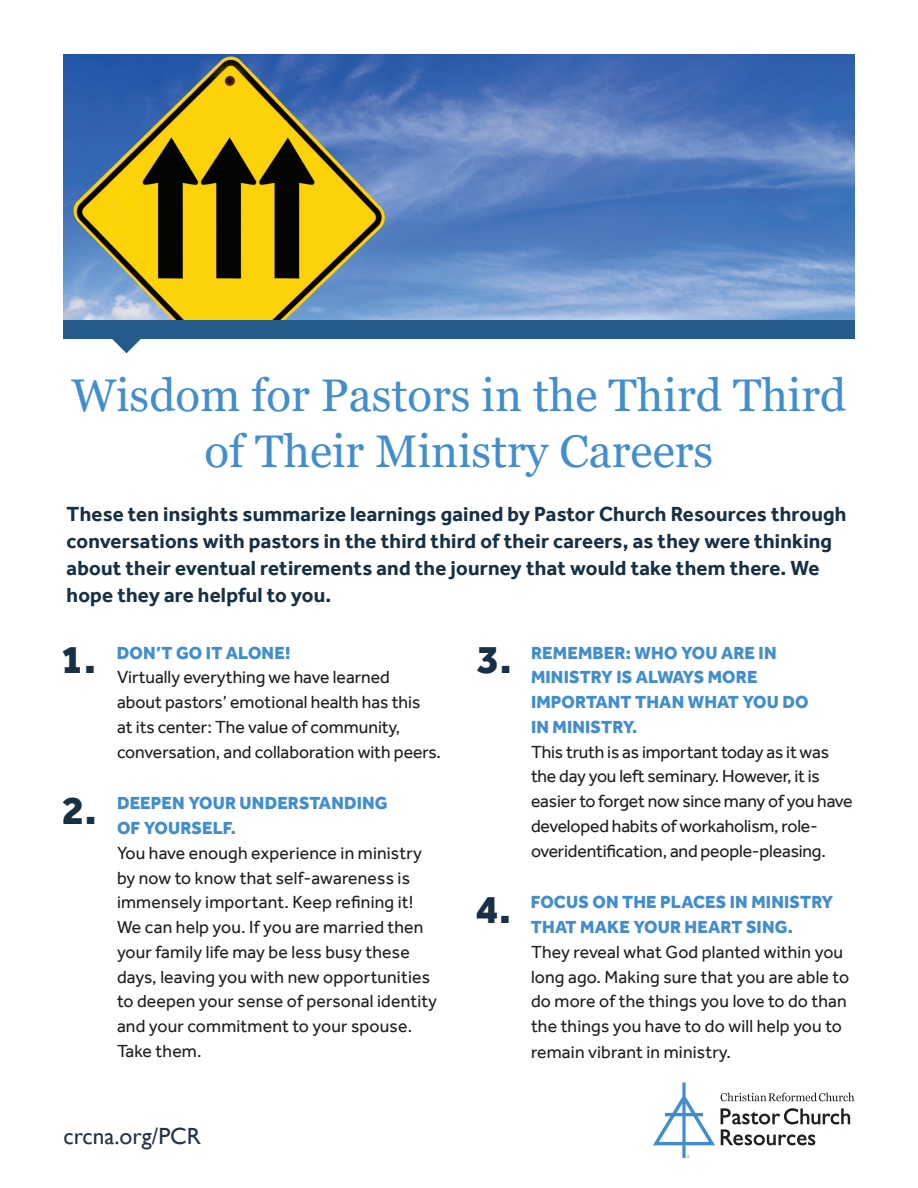
<style>
.page{position:relative;width:918px;height:1188px;background:#fff}
.page>*{position:absolute;margin:0;border:0;box-sizing:border-box;transform-origin:0 0}
.t1{font:45.75px/55.5px "Georgia";color:#428ecc;text-align:center}
.t2{font:800 41.4px "Effra";color:#173044}
.t3{font:23.4px "Gill Sans";color:#263345}
.t4{font:700 21px/27px "Effra";letter-spacing:.01em;color:#173044}
.t5{font:18px/24.8px "Effra";color:#231f20}
.t6{font:800 18px/24.8px "Effra";letter-spacing:.01em;color:#428ecc}
</style>
<div class="page">
<img style="left:63px;top:54px;width:792px;height:267px">
<svg style="left:721px;top:1108px;width:129px;height:37px"></svg>
<svg style="left:653px;top:1083px;width:62px;height:75px"></svg>
<svg style="left:721px;top:1093px;width:133px;height:8px"></svg>
<div style="left:63px;top:321px;width:792px;height:18px;background:#255c8c"></div>
<svg style="left:112px;top:339px;width:29px;height:14px"></svg>
<h1 class="t1" style="left:72px;top:369px;width:776px">Wisdom for Pastors in the Third Third of Their Ministry Careers</h1>
<p class="t4" style="left:67px;top:500px;width:781px">These ten insights summarize learnings gained by Pastor Church Resources through conversations with pastors in the third third of their careers, as they were thinking about their eventual retirements and the journey that would take them there. We hope they are helpful to you.</p>
<h2 class="t2" style="left:61px;top:634px;width:36px">1.</h2>
<p class="t6" style="left:117px;top:640px;width:175px">DON’T GO IT ALONE!</p>
<p class="t5" style="left:117px;top:665px;width:325px">Virtually everything we have learned<br>about pastors’ emotional health has this<br>at its center: The value of community, conversation, and collaboration with peers.</p>
<h2 class="t2" style="left:62px;top:785px;width:36px">2.</h2>
<p class="t6" style="left:117px;top:791px;width:272px">DEEPEN YOUR UNDERSTANDING<br>OF YOURSELF.</p>
<p class="t5" style="left:117px;top:840px;width:322px">You have enough experience in ministry by now to know that self-awareness is immensely important. Keep refining it!<br>We can help you. If you are married then your family life may be less busy these days, leaving you with new opportunities to deepen your sense of personal identity and your commitment to your spouse.<br>Take them.</p>
<p class="t3" style="left:64px;top:1123px;width:139px">crcna.org/PCR</p>
<h2 class="t2" style="left:477px;top:634px;width:36px">3.</h2>
<p class="t6" style="left:531px;top:640px;width:279px">REMEMBER: WHO YOU ARE IN<br>MINISTRY IS ALWAYS MORE<br>IMPORTANT THAN WHAT YOU DO<br>IN MINISTRY.</p>
<p class="t5" style="left:531px;top:739px;width:323px">This truth is as important today as it was the day you left seminary. However, it is easier to forget now since many of you have developed habits of workaholism, role&shy;overidentification, and people-pleasing.</p>
<h2 class="t2" style="left:476px;top:884px;width:36px">4.</h2>
<p class="t6" style="left:531px;top:890px;width:304px">FOCUS ON THE PLACES IN MINISTRY<br>THAT MAKE YOUR HEART SING.</p>
<p class="t5" style="left:531px;top:939px;width:320px">They reveal what God planted within you long ago. Making sure that you are able to do more of the things you love to do than the things you have to do will help you to remain vibrant in ministry.</p>
</div>
